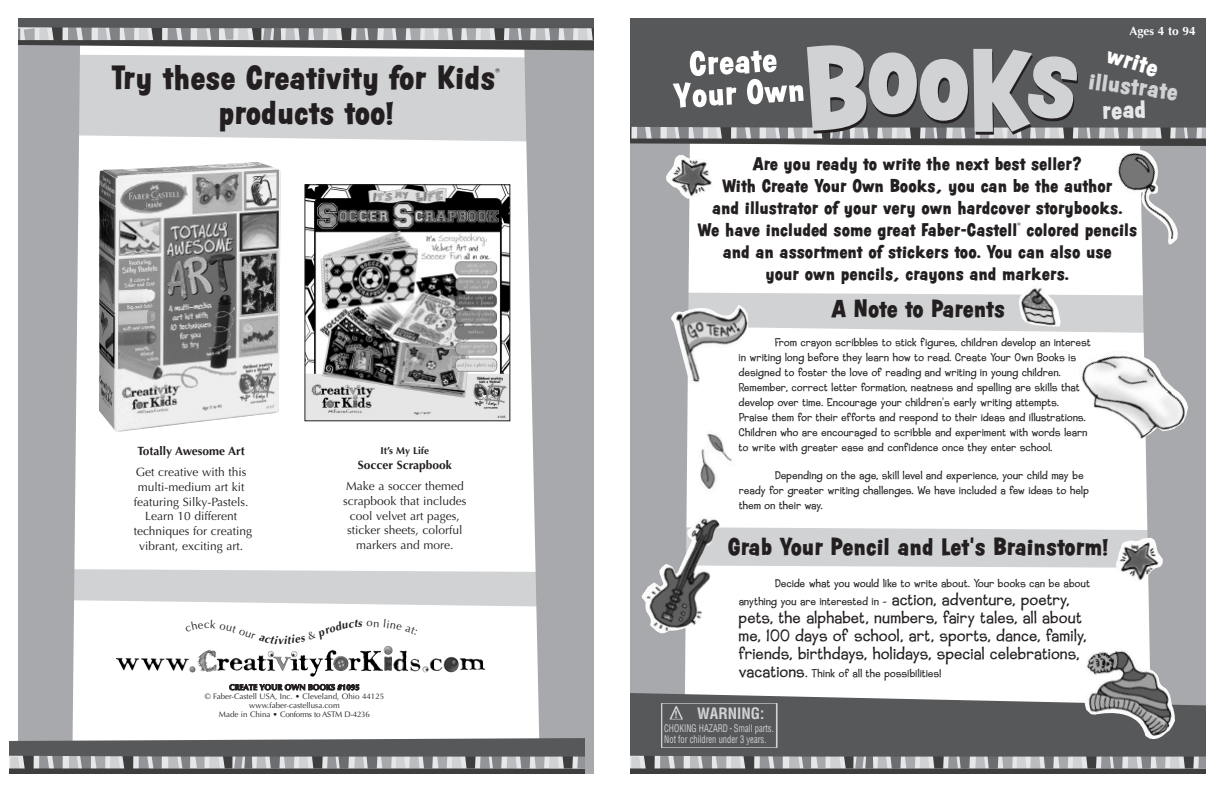
<style>
.page{position:relative;width:1224px;height:792px;background:#fff}
.page>*{position:absolute;margin:0;border:0;box-sizing:border-box;transform-origin:0 0}
.t1{font:500 33px "Majer Irregular";color:#231f20}
.t2{font:500 24.5px "Majer Irregular";color:#fff}
.t3{font:500 24.5px "Majer Irregular";color:#e6e7e9}
.t4{font:500 24px "Majer Irregular";color:#231f20}
.t5{font:500 23.8px "Majer Irregular";color:#d1d2d4}
.t6{font:500 18px/22px "Majer Irregular";color:#231f20;text-align:center}
.t7{font:300 18px/18px "Coop";letter-spacing:.045em;color:#231f20;scale:.9 1}
.t8{font:700 condensed 15.3px "Helvetica";color:#d1d2d4}
.t9{font:300 12px/15px "Coop";letter-spacing:.045em;color:#231f20;scale:.9 1}
.t10{font:12px/14.7px "Optima";color:#231f20;text-align:center}
.t11{font:700 12px "Optima";color:#231f20}
.t12{font:700 12px "Optima";color:#fff}
.t13{font:500 12px "Majer Irregular";color:#231f20}
.t14{font:italic 700 11px "Optima";color:#231f20}
.t15{font:condensed 10.2px/11.2px "Helvetica";color:#d1d2d4;scale:.83 1}
.t16{font:700 10.2px "Helvetica";color:#d1d2d4}
.t17{font:700 10px "Optima";color:#231f20}
.t18{font:8px/9px "Optima";color:#231f20;text-align:center}
.t19{font:700 8px "Optima";color:#231f20}
.s1{font-family:"Coop Flaired";font-weight:400}
.s2{font-size:18px}
.s3{font-size:14px}
</style>
<div class="page">
<div style="left:80px;top:55px;width:444px;height:87px;background:#d1d2d4"></div>
<svg style="left:80px;top:569px;width:444px;height:38px;background:#d7d8d9"></svg>
<div style="left:18px;top:50px;width:62px;height:688px;background:#a8a9ad"></div>
<svg style="left:524px;top:50px;width:70px;height:724px;background:#b1b2b6"></svg>
<svg style="left:720px;top:527px;width:419px;height:41px;background:#d4d5d7"></svg>
<svg style="left:690px;top:293px;width:449px;height:40px;background:#d5d6d8"></svg>
<div style="left:630px;top:146px;width:60px;height:547px;background:#a8a9ad"></div>
<svg style="left:1139px;top:146px;width:67px;height:547px;background:#adaeb2"></svg>
<div style="left:630px;top:18px;width:576px;height:26px;background:#57585a"></div>
<svg style="left:630px;top:44px;width:576px;height:102px;background:#828284"></svg>
<img style="left:211px;top:646px;width:182px;height:9px">
<svg style="left:630px;top:693px;width:576px;height:81px;background:#6d6e70"></svg>
<svg style="left:9px;top:738px;width:576px;height:36px;background:#777779"></svg>
<svg style="left:18px;top:18px;width:576px;height:32px;background:#7d7e80"></svg>
<img style="left:1082px;top:350px;width:106px;height:90px">
<img style="left:1111px;top:143px;width:68px;height:108px">
<img style="left:666px;top:155px;width:46px;height:44px">
<img style="left:642px;top:516px;width:78px;height:117px">
<img style="left:666px;top:301px;width:89px;height:91px">
<img style="left:1116px;top:538px;width:47px;height:44px">
<img style="left:700px;top:433px;width:32px;height:56px">
<img style="left:1019px;top:288px;width:42px;height:39px">
<img style="left:307px;top:187px;width:201px;height:232px">
<div style="left:305px;top:185px;width:205px;height:236px;border:1px solid #231f20"></div>
<img style="left:99px;top:162px;width:182px;height:270px">
<img style="left:1085px;top:648px;width:90px;height:91px">
<h1 class="t1" style="left:112px;top:66px;width:385px">Try these Creativity for Kids</h1>
<p class="t13" style="left:495px;top:69px;width:7px">®</p>
<h1 class="t1" style="left:219px;top:101px;width:176px">products too<span class="s1">!</span></h1>
<p class="t11" style="left:137px;top:446px;width:109px">Totally Awesome Art</p>
<p class="t10" style="left:134px;top:466px;width:120px">Get creative with this multi-medium art kit featuring Silky-Pastels.<br>Learn 10 different techniques for creating vibrant, exciting art.</p>
<p class="t14" style="left:278px;top:636px;width:7px">v</p>
<p class="t17" style="left:381px;top:447px;width:50px">It’s My Life</p>
<p class="t11" style="left:358px;top:460px;width:96px">Soccer Scrapbook</p>
<p class="t10" style="left:343px;top:480px;width:125px">Make a soccer themed scrapbook that includes cool velvet art pages, sticker sheets, colorful markers and more.</p>
<p class="t19" style="left:229px;top:684px;width:132px">CREATE YOUR OWN BOOKS #1095</p>
<p class="t18" style="left:205px;top:693px;width:181px">© Faber-Castell USA, Inc. • Cleveland, Ohio 44125 www.faber-castellusa.com<br>Made in China • Conforms to ASTM D-4236</p>
<p class="t12" style="left:1130px;top:26px;width:68px">Ages 4 to 94</p>
<h2 class="t2" style="left:1110px;top:46px;width:54px;rotate:16deg">write</h2>
<h3 class="t5" style="left:1090px;top:73px;width:91px;rotate:7deg">illustrate</h3>
<h2 class="t3" style="left:1102px;top:103px;width:46px;rotate:-3deg">read</h2>
<p class="t6" style="left:697px;top:155px;width:441px">Are you ready to write the next best seller?<br>With Create Your Own Books, you can be the author<br>and illustrator of your very own hardcover storybooks.<br>We have included some great Faber-Castell<sup>®</sup> colored pencils and an assortment of stickers too. You can also use<br>your own pencils, crayons and markers.</p>
<h3 class="t4" style="left:831px;top:300px;width:175px">A Note to Parents</h3>
<p class="t9" style="left:739px;top:336px;width:392px;text-indent:36px">From crayon scribbles to stick figures, children develop an interest in writing long before they learn how to read. Create Your Own Books is designed to foster the love of reading and writing in young children.<br>Remember, correct letter formation, neatness and spelling are skills that develop over time. Encourage your children's early writing attempts.<br>Praise them for their efforts and respond to their ideas and illustrations.<br>Children who are encouraged to scribble and experiment with words learn to write with greater ease and confidence once they enter school.</p>
<p class="t9" style="left:739px;top:469px;width:390px;text-indent:36px">Depending on the age, skill level and experience, your child may be ready for greater writing challenges. We have included a few ideas to help them on their way.</p>
<h3 class="t4" style="left:728px;top:538px;width:382px">Grab Your Pencil and Let”s Brainstorm<span class="s1">!</span></h3>
<p class="t9" style="left:739px;top:575px;width:391px;line-height:18px;text-indent:36px">Decide what you would like to write about. Your books can be about anything you are interested in - <span class="s2">action, adventure, poetry,</span></p>
<h3 class="t7" style="left:739px;top:610px;width:388px">pets, the alphabet, numbers, fairy tales, all about me, 100 days of school, art, sports, dance, family, friends, birthdays, holidays, special celebrations,</h3>
<p class="t9" style="left:739px;top:667px;width:226px"><span class="s2">vacations</span><span class="s3">.</span> Think of all the possibilities!</p>
<p class="t16" style="left:674px;top:710px;width:5px">!</p>
<p class="t8" style="left:697px;top:705px;width:69px">WARNING:</p>
<p class="t15" style="left:664px;top:723px;width:134px">CHOKING HAZARD - Small parts.<br>Not for children under 3 years.</p>
</div>
